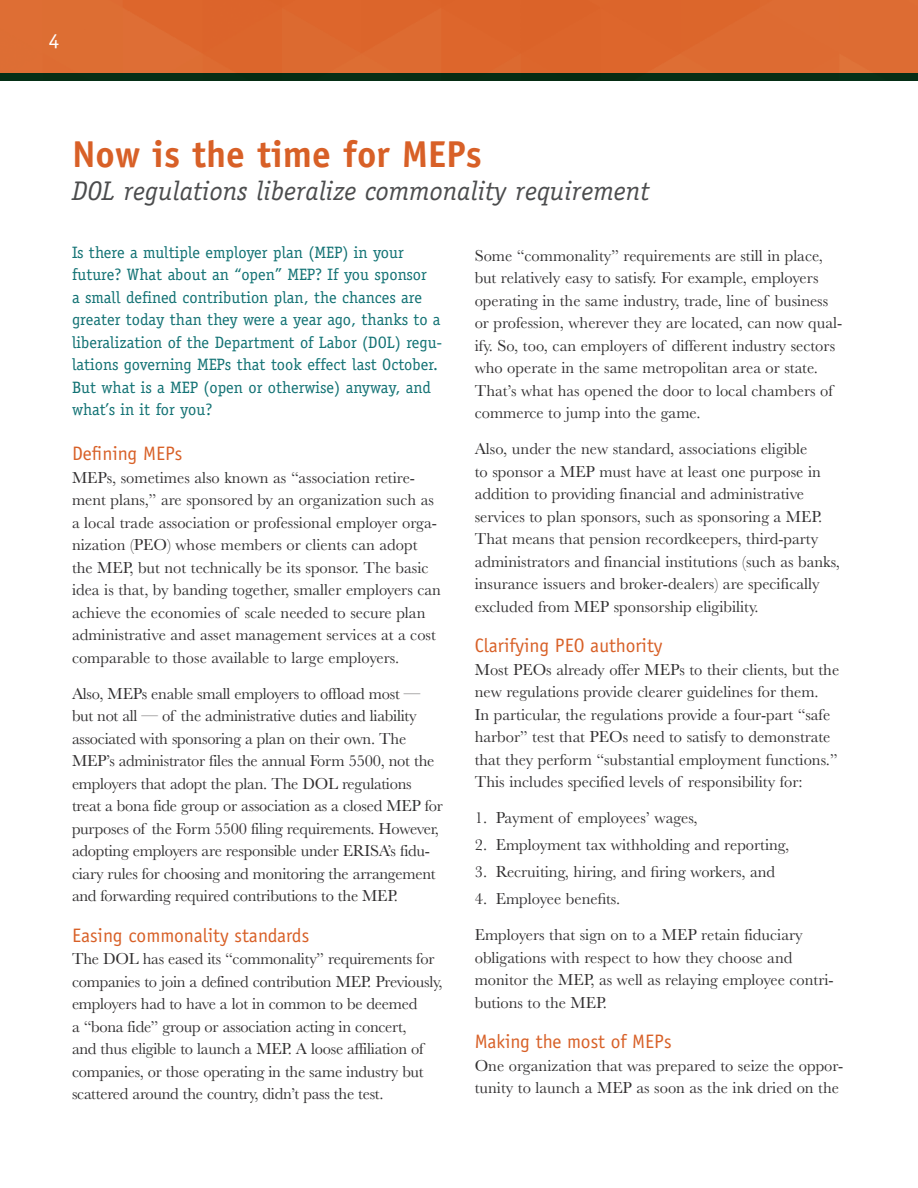
<style>
.page{position:relative;width:918px;height:1188px;background:#fff}
.page>*{position:absolute;margin:0;border:0;box-sizing:border-box;transform-origin:0 0}
.t1{font:700 37.5px "Officina Sans Std";color:#d86027}
.t2{font:italic 27px "Officina Serif Std";color:#4b4c4d}
.t3{font:21px "Officina Sans Std";color:#fff}
.t4{font:19.5px "Officina Sans Std";color:#d86027}
.t5{font:16.5px/22.5px "Baskerville";color:#312f30}
.t6{font:16.5px/22.5px "Officina Serif Std";color:#127274}
</style>
<div class="page">
<div style="left:0;top:0;width:918px;height:74px;background:#dd6a30"></div>
<div style="left:0;top:74px;width:918px;height:7px;background:#052e15"></div>
<p class="t3" style="left:49px;top:29px;width:12px">4</p>
<h1 class="t1" style="left:72px;top:130px;width:411px">Now is the time for MEPs</h1>
<h2 class="t2" style="left:72px;top:175px;width:579px">DOL regulations liberalize commonality requirement</h2>
<p class="t6" style="left:72px;top:241px;width:372px">Is there a multiple employer plan (MEP) in your future? What about an “open” MEP? If you sponsor<br>a small defined contribution plan, the chances are greater today than they were a year ago, thanks to a liberalization of the Department of Labor (DOL) regu&shy;lations governing MEPs that took effect last October.<br>But what is a MEP (open or otherwise) anyway, and what’s in it for you?</p>
<p class="t4" style="left:72px;top:442px;width:112px">Defining MEPs</p>
<p class="t5" style="left:72px;top:466px;width:371px">MEPs, sometimes also known as “association retire&shy;ment plans,” are sponsored by an organization such as a local trade association or professional employer orga&shy;nization (PEO) whose members or clients can adopt the MEP, but not technically be its sponsor. The basic idea is that, by banding together, smaller employers can achieve the economies of scale needed to secure plan administrative and asset management services at a cost comparable to those available to large employers.</p>
<p class="t5" style="left:72px;top:683px;width:372px">Also, MEPs enable small employers to offload most — but not all — of the administrative duties and liability associated with sponsoring a plan on their own. The MEP’s administrator files the annual Form 5500, not the employers that adopt the plan. The DOL regulations treat a bona fide group or association as a closed MEP for purposes of the Form 5500 filing requirements. However, adopting employers are responsible under ERISA’s fidu&shy;ciary rules for choosing and monitoring the arrangement and forwarding required contributions to the MEP.</p>
<p class="t4" style="left:72px;top:924px;width:239px">Easing commonality standards</p>
<p class="t5" style="left:72px;top:948px;width:372px">The DOL has eased its “commonality” requirements for companies to join a defined contribution MEP. Previously, employers had to have a lot in common to be deemed<br>a “bona fide” group or association acting in concert,<br>and thus eligible to launch a MEP. A loose affiliation of companies, or those operating in the same industry but scattered around the country, didn’t pass the test.</p>
<p class="t5" style="left:475px;top:245px;width:369px">Some “commonality” requirements are still in place, but relatively easy to satisfy. For example, employers operating in the same industry, trade, line of business or profession, wherever they are located, can now qual&shy;ify. So, too, can employers of different industry sectors who operate in the same metropolitan area or state.<br>That’s what has opened the door to local chambers of commerce to jump into the game.</p>
<p class="t5" style="left:475px;top:438px;width:367px">Also, under the new standard, associations eligible<br>to sponsor a MEP must have at least one purpose in addition to providing financial and administrative services to plan sponsors, such as sponsoring a MEP.<br>That means that pension recordkeepers, third-party administrators and financial institutions (such as banks, insurance issuers and broker-dealers) are specifically excluded from MEP sponsorship eligibility.</p>
<p class="t4" style="left:475px;top:634px;width:189px">Clarifying PEO authority</p>
<p class="t5" style="left:475px;top:658px;width:366px">Most PEOs already offer MEPs to their clients, but the new regulations provide clearer guidelines for them.<br>In particular, the regulations provide a four-part “safe harbor” test that PEOs need to satisfy to demonstrate that they perform “substantial employment functions.” This includes specified levels of responsibility for:</p>
<p class="t5" style="left:475px;top:807px;width:225px">1. Payment of employees’ wages,</p>
<p class="t5" style="left:475px;top:834px;width:316px">2. Employment tax withholding and reporting,</p>
<p class="t5" style="left:475px;top:861px;width:302px">3. Recruiting, hiring, and firing workers, and</p>
<p class="t5" style="left:475px;top:881px;width:330px;line-height:36px">4. Employee benefits.<br>Employers that sign on to a MEP retain fiduciary</p>
<p class="t5" style="left:475px;top:946px;width:361px">obligations with respect to how they choose and monitor the MEP, as well as relaying employee contri&shy;butions to the MEP.</p>
<p class="t4" style="left:475px;top:1030px;width:198px">Making the most of MEPs</p>
<p class="t5" style="left:475px;top:1054px;width:370px">One organization that was prepared to seize the oppor&shy;tunity to launch a MEP as soon as the ink dried on the</p>
</div>
